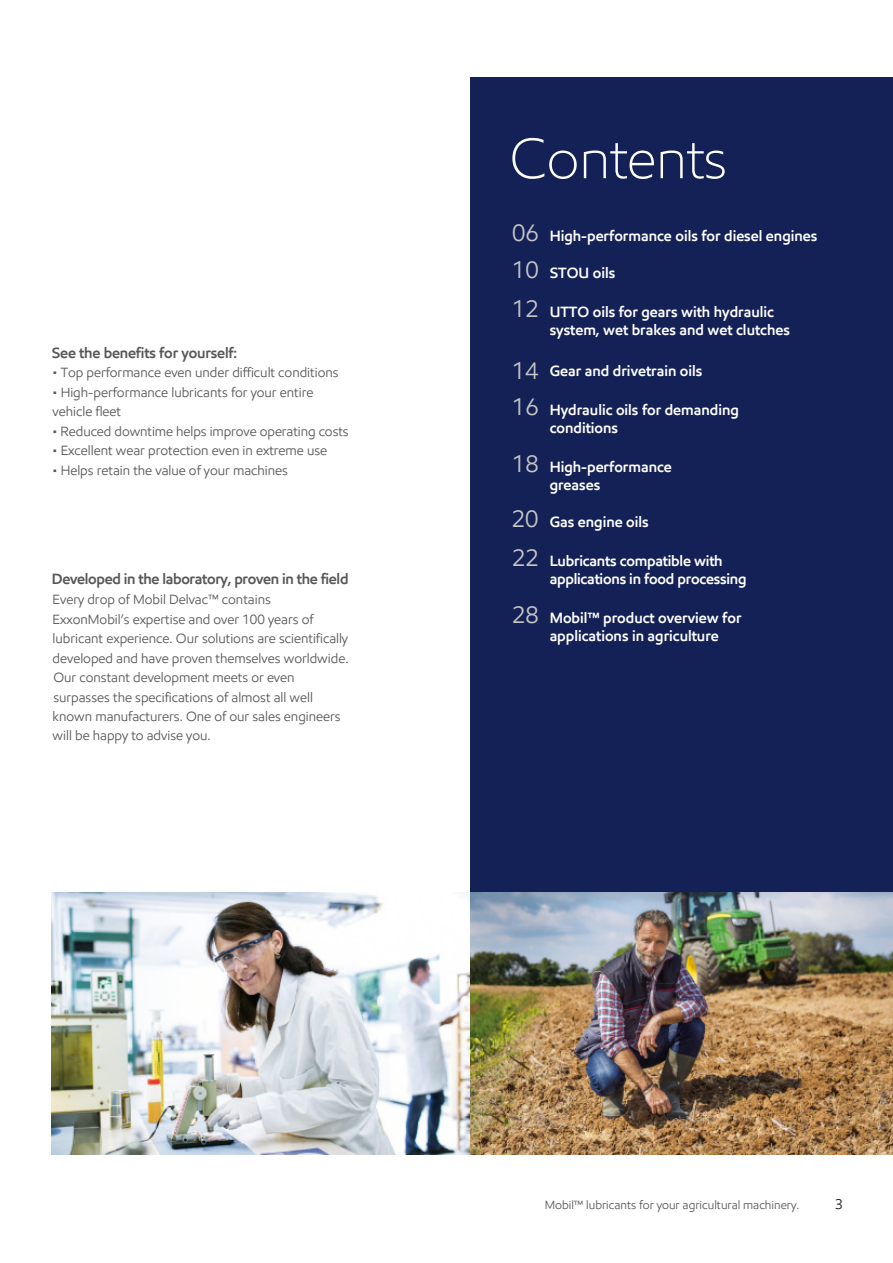
<style>
.page{position:relative;width:893px;height:1263px;background:#fff}
.page>*{position:absolute;margin:0;border:0;box-sizing:border-box;transform-origin:0 0}
.t1{font:300 57px "E Mprint";color:#fff}
.t2{font:600 15px/18px "E Mprint";color:#fff}
.t3{font:600 15px "E Mprint";letter-spacing:-.02em;color:#575756}
.t4{font:14.25px "E Mprint";color:#1d1d1b}
.t5{font:13.5px/19.5px "E Mprint";color:#575756}
.t6{font:12px "E Mprint";color:#58595b}
.s1{font-weight:400;font-size:24px;color:#c6c6c6}
</style>
<div class="page">
<img style="left:470px;top:892px;width:423px;height:262px">
<img style="left:52px;top:892px;width:418px;height:262px">
<div style="left:470px;top:78px;width:423px;height:814px;background:#142157"></div>
<p class="t3" style="left:52px;top:343px;width:187px">See the benefits for yourself:</p>
<p class="t5" style="left:53px;top:363px;width:287px">• Top performance even under difficult conditions</p>
<p class="t5" style="left:53px;top:382px;width:262px">• High-performance lubricants for your entire vehicle fleet</p>
<p class="t5" style="left:53px;top:421px;width:297px">• Reduced downtime helps improve operating costs</p>
<p class="t5" style="left:53px;top:441px;width:276px">• Excellent wear protection even in extreme use</p>
<p class="t5" style="left:53px;top:460px;width:237px">• Helps retain the value of your machines</p>
<p class="t3" style="left:52px;top:570px;width:298px">Developed in the laboratory, proven in the field</p>
<p class="t5" style="left:53px;top:590px;width:297px">Every drop of Mobil Delvac™ contains ExxonMobil’s expertise and over 100 years of lubricant experience. Our solutions are scientifically developed and have proven themselves worldwide.<br>Our constant development meets or even surpasses the specifications of almost all well known manufacturers. One of our sales engineers will be happy to advise you.</p>
<h1 class="t1" style="left:509px;top:123px;width:219px">Contents</h1>
<h2 class="t2" style="left:512px;top:226px;width:307px"><span class="s1">06</span> High-performance oils for diesel engines</h2>
<h2 class="t2" style="left:512px;top:264px;width:104px"><span class="s1">10</span> STOU oils</h2>
<h2 class="t2" style="left:512px;top:303px;width:263px"><span class="s1">12</span> UTTO oils for gears with hydraulic</h2>
<p class="t2" style="left:550px;top:321px;width:242px">system, wet brakes and wet clutches</p>
<h3 class="t2" style="left:512px;top:361px;width:192px"><span class="s1">14</span> Gear and drivetrain oils</h3>
<h3 class="t2" style="left:550px;top:400px;width:191px;text-indent:-38px"><span class="s1">16</span> Hydraulic oils for demanding conditions</h3>
<h3 class="t2" style="left:512px;top:457px;width:161px"><span class="s1">18</span> High-performance</h3>
<p class="t2" style="left:550px;top:475px;width:52px">greases</p>
<h4 class="t2" style="left:512px;top:513px;width:138px"><span class="s1">20</span> Gas engine oils</h4>
<p class="t2" style="left:512px;top:552px;width:212px"><span class="s1">22</span> Lubricants compatible with</p>
<p class="t2" style="left:550px;top:570px;width:198px">applications in food processing</p>
<h5 class="t2" style="left:550px;top:609px;width:193px;text-indent:-38px"><span class="s1">28</span> Mobil™ product overview for applications in agriculture</h5>
<p class="t6" style="left:545px;top:1197px;width:256px">Mobil™ lubricants for your agricultural machinery.</p>
<p class="t4" style="left:835px;top:1195px;width:9px">3</p>
</div>
